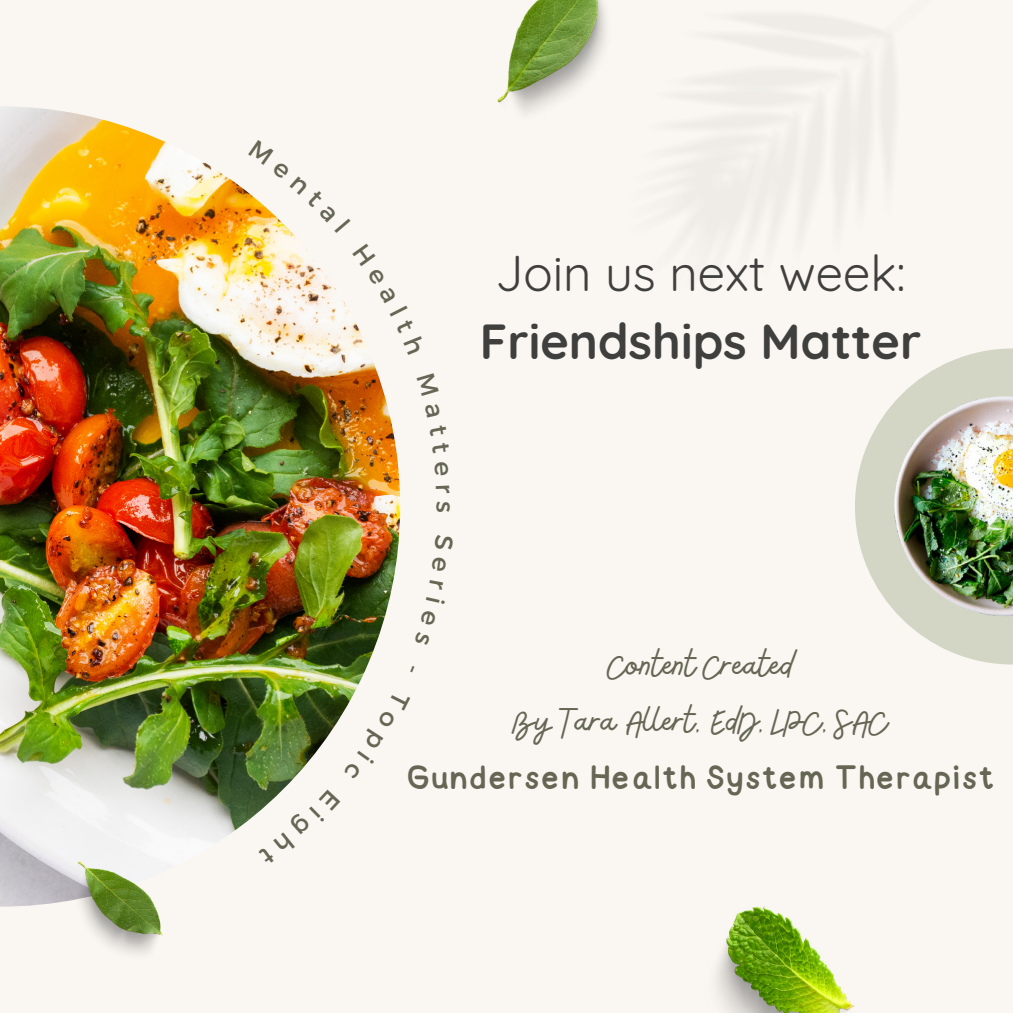
<style>
.page{position:relative;width:1013px;height:1013px;background:#fff}
.page>*{position:absolute;margin:0;border:0;box-sizing:border-box;transform-origin:0 0}
.t1{font:700 49.12px "Quicksand";color:#3f3f3e}
.t2{font:49.12px "Quicksand";color:#3f3f3e}
.t3{font:39.75px/55.2px "Bellaboo";color:#656654;text-align:center}
.t4{font:700 34.5px "milktea";color:#656654}
.t5{font:25px "Montserrat";color:#656654}
</style>
<div class="page">
<div style="left:0;top:0;width:1012px;height:1012px;background:#faf7f2"></div>
<img style="left:0;top:106px;width:400px;height:800px">
<svg style="left:855px;top:348px;width:157px;height:316px;fill:#d4d6c5"></svg>
<img style="left:894px;top:396px;width:118px;height:221px">
<img style="left:497px;top:0;width:112px;height:113px">
<img style="left:716px;top:906px;width:139px;height:106px">
<img style="left:72px;top:861px;width:90px;height:93px">
<svg style="left:248px;top:140px;width:103px;height:93px"></svg>
<svg style="left:352px;top:243px;width:48px;height:112px"></svg>
<svg style="left:343px;top:690px;width:57px;height:89px"></svg>
<svg style="left:258px;top:789px;width:82px;height:76px"></svg>
<p class="t2" style="left:495px;top:235px;width:412px">Join us next week:</p>
<p class="t1" style="left:480px;top:301px;width:443px">Friendships Matter</p>
<p class="t5" style="left:461px;top:501px;width:13px;rotate:90deg">s</p>
<p class="t3" style="left:514px;top:639px;width:374px">Content Created<br>By Tara Allert, EdD, LPC, SAC</p>
<p class="t4" style="left:406px;top:744px;width:590px">Gundersen Health System Therapist</p>
</div>
